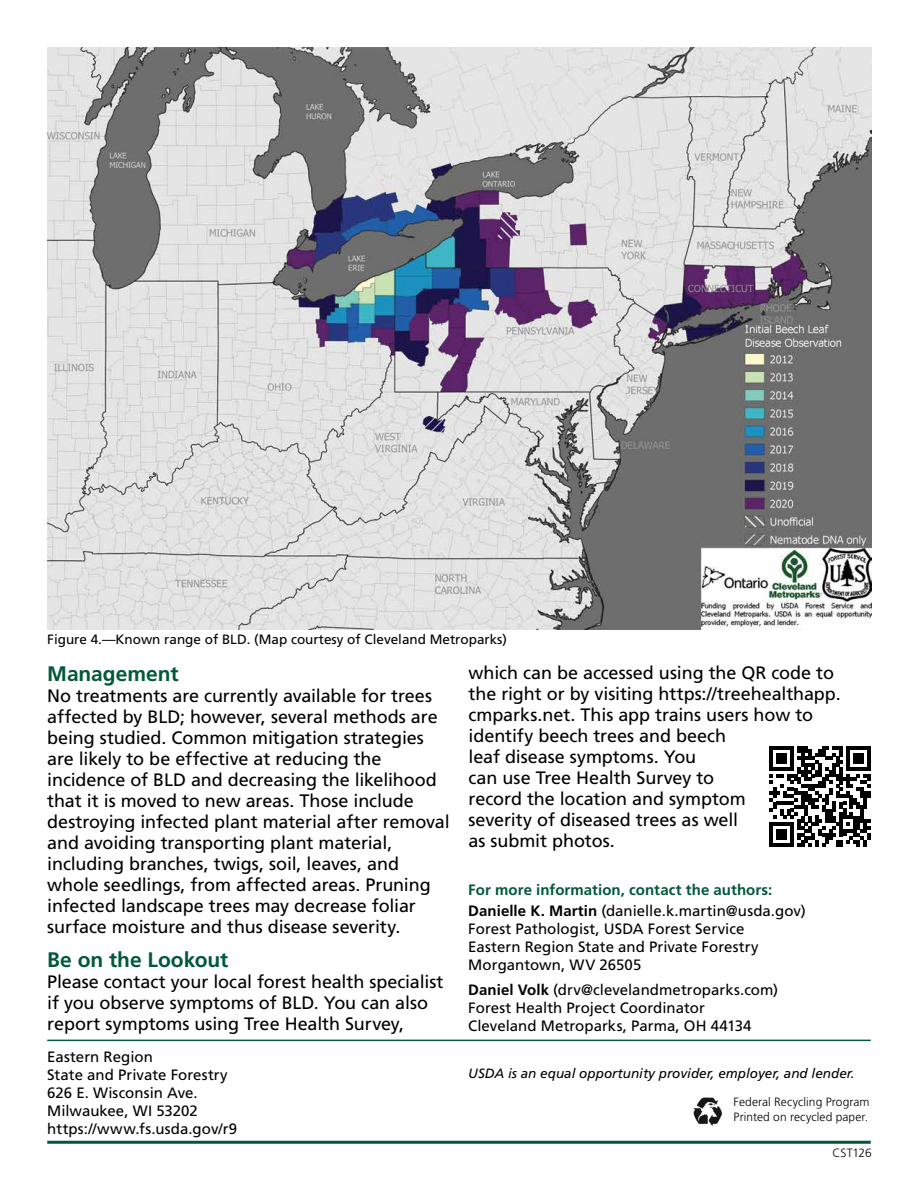
<style>
.page{position:relative;width:918px;height:1188px;background:#fff}
.page>*{position:absolute;margin:0;border:0;box-sizing:border-box;transform-origin:0 0}
.Heading2{font:700 21px "Frutiger LT Std";color:#015938}
.Body{font:18px/21px "Frutiger LT Std";letter-spacing:-.005em;color:#000}
.Contacts{font:15px/18px "Frutiger LT Std";color:#000}
.Heading3{font:700 15px "Frutiger LT Std";letter-spacing:.005em;color:#015938}
.t1{font:13.5px "Frutiger LT Std";color:#000}
.t2{font:italic 13.5px "Frutiger LT Std";color:#000}
.t3{font:300 12px/15px "Frutiger LT Std";letter-spacing:.005em;color:#000}
.s1{font-weight:700}
</style>
<div class="page">
<hr style="left:47px;top:1040px;width:824px;height:1px;background:#015938">
<hr style="left:47px;top:1141px;width:824px;height:3px;background:#015938">
<img style="left:47px;top:47px;width:824px;height:583px">
<svg style="left:770px;top:746px;width:101px;height:101px"></svg>
<img style="left:693px;top:1097px;width:29px;height:29px">
<p class="t1" style="left:47px;top:632px;width:461px">Figure 4.—Known range of BLD. (Map courtesy of Cleveland Metroparks)</p>
<h2 class="Heading2" style="left:47px;top:661px;width:133px">Management</h2>
<p class="Body" style="left:47px;top:685px;width:404px">No treatments are currently available for trees affected by BLD; however, several methods are being studied. Common mitigation strategies are likely to be effective at reducing the incidence of BLD and decreasing the likelihood that it is moved to new areas. Those include destroying infected plant material after removal and avoiding transporting plant material, including branches, twigs, soil, leaves, and whole seedlings, from affected areas. Pruning infected landscape trees may decrease foliar surface moisture and thus disease severity.</p>
<h2 class="Heading2" style="left:47px;top:948px;width:183px">Be on the Lookout</h2>
<p class="Body" style="left:47px;top:972px;width:398px">Please contact your local forest health specialist if you observe symptoms of BLD. You can also report symptoms using Tree Health Survey,</p>
<p class="Body" style="left:469px;top:662px;width:374px">which can be accessed using the QR code to the right or by visiting https://treehealthapp. cmparks.net. This app trains users how to identify beech trees and beech<br>leaf disease symptoms. You<br>can use Tree Health Survey to<br>record the location and symptom<br>severity of diseased trees as well<br>as submit photos.</p>
<h3 class="Heading3" style="left:468px;top:881px;width:306px">For more information, contact the authors:</h3>
<p class="Contacts" style="left:468px;top:902px;width:339px"><span class="s1">Danielle K. Martin</span> (danielle.k.martin@usda.gov)<br>Forest Pathologist, USDA Forest Service<br>Eastern Region State and Private Forestry Morgantown, WV 26505</p>
<p class="Contacts" style="left:468px;top:981px;width:311px"><span class="s1">Daniel Volk</span> (drv@clevelandmetroparks.com)<br>Forest Health Project Coordinator<br>Cleveland Metroparks, Parma, OH 44134</p>
<p class="Contacts" style="left:47px;top:1047px;width:192px">Eastern Region<br>State and Private Forestry<br>626 E. Wisconsin Ave.<br>Milwaukee, WI 53202 https://www.fs.usda.gov/r9</p>
<p class="t2" style="left:468px;top:1065px;width:388px">USDA is an equal opportunity provider, employer, and lender.</p>
<p class="t3" style="left:734px;top:1095px;width:137px">Federal Recycling Program<br>Printed on recycled paper.</p>
<p class="t3" style="left:833px;top:1146px;width:41px">CST126</p>
</div>
